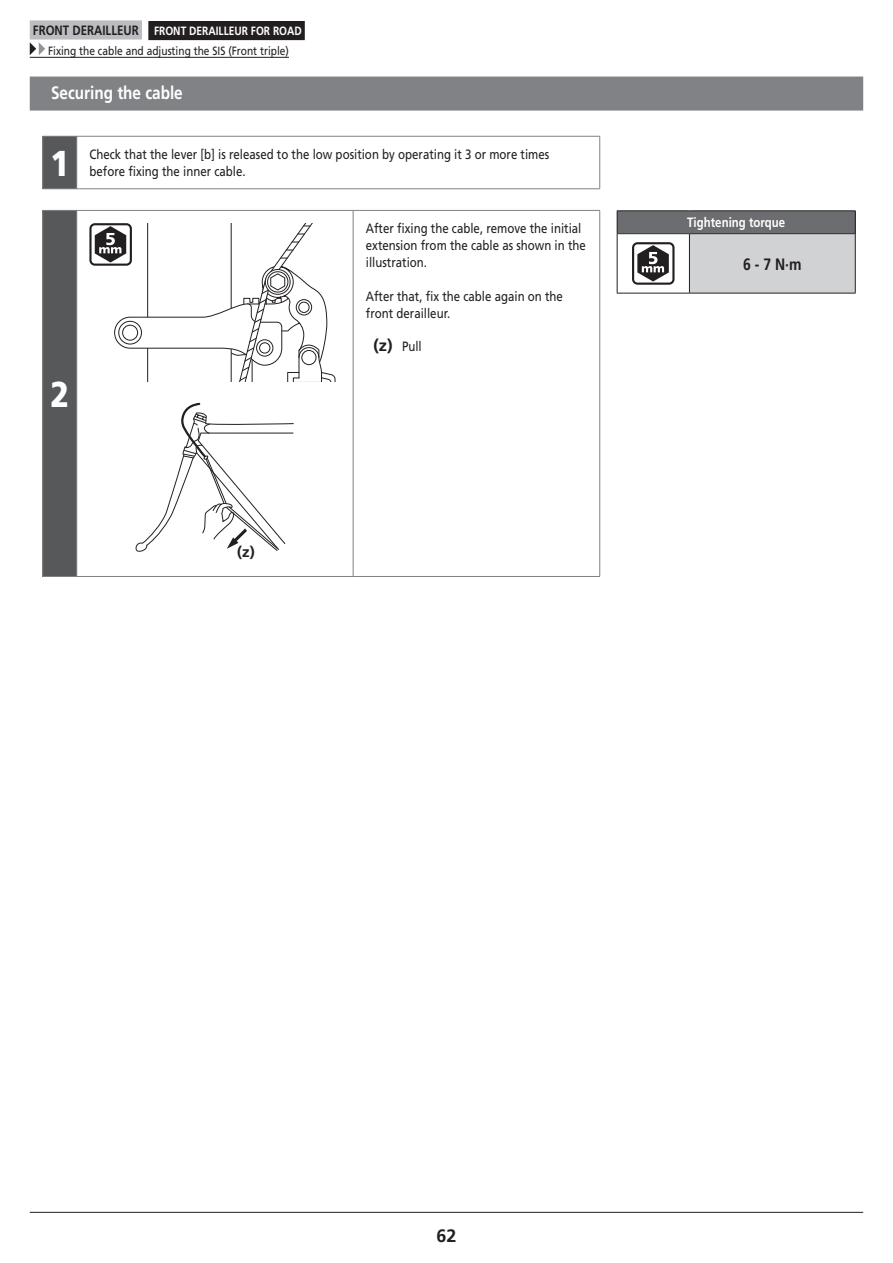
<style>
.page{position:relative;width:893px;height:1263px;background:#fff}
.page>*{position:absolute;margin:0;border:0;box-sizing:border-box;transform-origin:0 0}
.t1{font:900 36px "Frutiger LT Pro";color:#fff;scale:.85 1}
.t2{font:700 18px "Frutiger LT Pro";color:#fff;scale:.85 1}
.t3{font:700 18px "Frutiger LT Pro";color:#231f20}
.t4{font:700 16.5px "Frutiger LT Pro";color:#231f20;scale:.85 1}
.t5{font:700 15px "Frutiger LT Pro";color:#231f20}
.t6{font:13.5px/16.8px "Frutiger LT Pro";color:#231f20;scale:.85 1}
.t7{font:700 13.5px "Frutiger LT Pro";color:#fff;scale:.85 1}
.t8{font:12px/20.2px "Frutiger LT Pro";color:#231f20;text-align:center;scale:.85 1}
.s1{font-weight:700;font-size:13.5px}
.s2{font-weight:700;color:#fff}
.s3{font-weight:700;font-size:16.5px}
</style>
<div class="page">
<hr style="left:30px;top:1212px;width:833px;height:1px;background:#231f20">
<div style="left:30px;top:20px;width:112px;height:20px;background:#bcbdc0"></div>
<div style="left:148px;top:21px;width:157px;height:19px;background:#231f20"></div>
<hr style="left:30px;top:57px;width:259px;height:1px;background:#231f20">
<svg style="left:30px;top:42px;width:15px;height:13px"></svg>
<div style="left:30px;top:77px;width:833px;height:34px;background:#808285"></div>
<div style="left:43px;top:136px;width:34px;height:53px;background:#57585a"></div>
<hr style="left:43px;top:136px;width:34px;height:1px;background:#808285">
<hr style="left:42px;top:136px;width:1px;height:53px;background:#808285">
<hr style="left:77px;top:136px;width:523px;height:1px;background:#808285">
<hr style="left:76px;top:136px;width:1px;height:53px;background:#808285">
<hr style="left:599px;top:136px;width:1px;height:53px;background:#808285">
<hr style="left:43px;top:189px;width:34px;height:1px;background:#808285">
<hr style="left:77px;top:189px;width:523px;height:1px;background:#808285">
<div style="left:43px;top:210px;width:34px;height:366px;background:#57585a"></div>
<hr style="left:43px;top:210px;width:34px;height:1px;background:#808285">
<hr style="left:42px;top:211px;width:1px;height:365px;background:#808285">
<hr style="left:77px;top:210px;width:276px;height:1px;background:#808285">
<hr style="left:76px;top:211px;width:1px;height:365px;background:#808285">
<hr style="left:353px;top:210px;width:247px;height:1px;background:#808285">
<hr style="left:353px;top:211px;width:1px;height:365px;background:#808285">
<hr style="left:599px;top:211px;width:1px;height:365px;background:#808285">
<hr style="left:43px;top:576px;width:34px;height:1px;background:#808285">
<hr style="left:77px;top:576px;width:276px;height:1px;background:#808285">
<hr style="left:353px;top:576px;width:247px;height:1px;background:#808285">
<svg style="left:135px;top:402px;width:159px;height:150px"></svg>
<svg style="left:89px;top:223px;width:247px;height:158px"></svg>
<div style="left:617px;top:211px;width:238px;height:23px;background:#6c6d70"></div>
<div style="left:689px;top:234px;width:166px;height:59px;background:#d1d2d4"></div>
<hr style="left:617px;top:210px;width:72px;height:1px;background:#231f20">
<svg style="left:617px;top:211px;width:1px;height:22px"></svg>
<hr style="left:689px;top:210px;width:167px;height:1px;background:#231f20">
<svg style="left:855px;top:211px;width:1px;height:22px"></svg>
<hr style="left:617px;top:233px;width:72px;height:1px;background:#231f20">
<hr style="left:617px;top:234px;width:1px;height:59px;background:#231f20">
<hr style="left:689px;top:233px;width:167px;height:1px;background:#231f20">
<hr style="left:689px;top:234px;width:1px;height:59px;background:#231f20">
<hr style="left:855px;top:234px;width:1px;height:59px;background:#231f20">
<hr style="left:617px;top:293px;width:72px;height:1px;background:#231f20">
<hr style="left:689px;top:293px;width:167px;height:1px;background:#231f20">
<svg style="left:632px;top:242px;width:42px;height:43px"></svg>
<p class="t8" style="left:33px;top:21px;width:318px"><span class="s1">FRONT DERAILLEUR</span> <span class="s2">FRONT DERAILLEUR FOR ROAD<br></span>Fixing the cable and adjusting the SIS (Front triple)</p>
<h2 class="t2" style="left:51px;top:82px;width:157px">Securing the cable</h2>
<h1 class="t1" style="left:50px;top:142px;width:24px">1</h1>
<p class="t6" style="left:89px;top:146px;width:542px">Check that the lever [b] is released to the low position by operating it 3 or more times before fixing the inner cable.</p>
<h1 class="t1" style="left:50px;top:373px;width:24px">2</h1>
<p class="t5" style="left:237px;top:543px;width:19px">(z)</p>
<p class="t6" style="left:366px;top:220px;width:260px">After fixing the cable, remove the initial extension from the cable as shown in the illustration.</p>
<p class="t6" style="left:366px;top:288px;width:233px">After that, fix the cable again on the front derailleur.</p>
<p class="t6" style="left:373px;top:338px;width:59px"><span class="s3">(z)</span> Pull</p>
<p class="t7" style="left:687px;top:215px;width:117px">Tightening torque</p>
<p class="t4" style="left:743px;top:254px;width:70px">6 - 7 N·m</p>
<h2 class="t3" style="left:436px;top:1224px;width:22px">62</h2>
</div>
